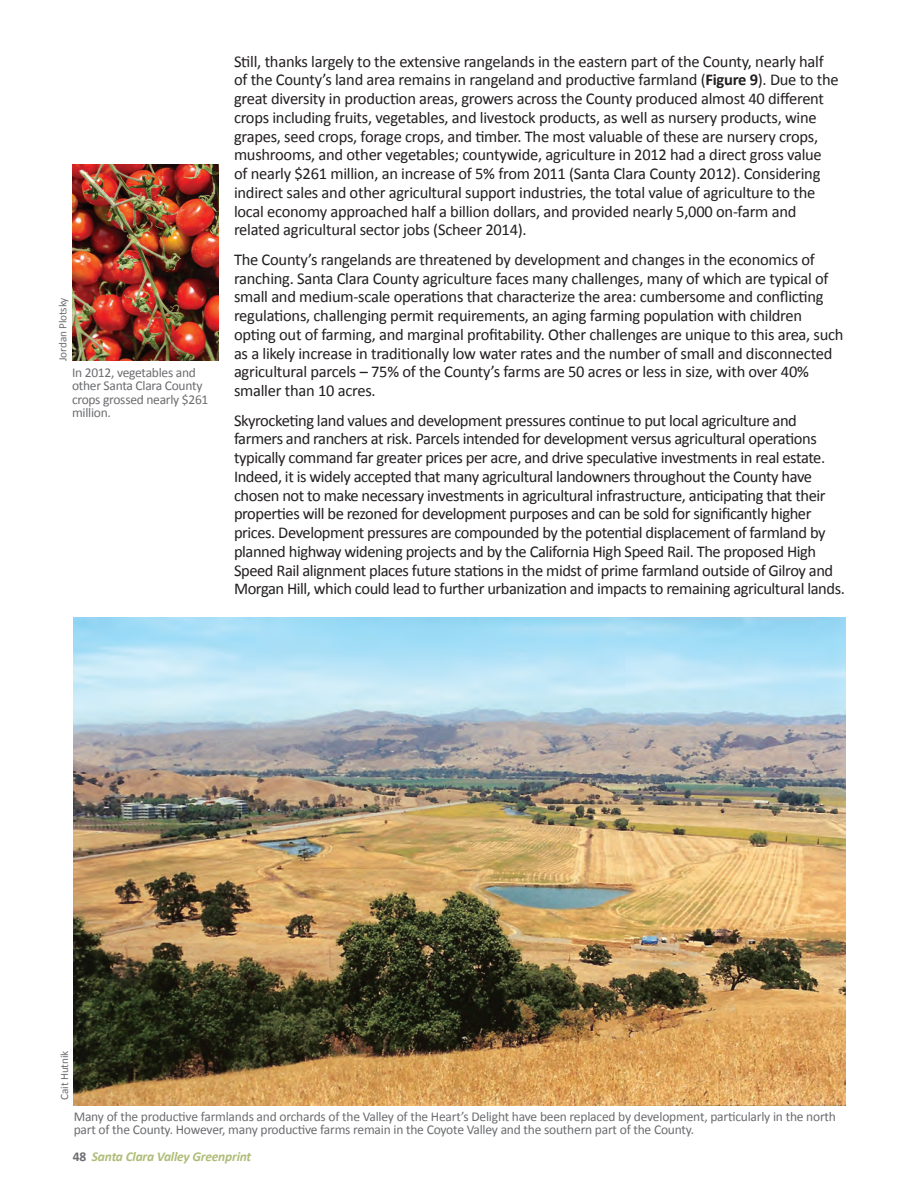
<style>
.page{position:relative;width:918px;height:1188px;background:#fff}
.page>*{position:absolute;margin:0;border:0;box-sizing:border-box;transform-origin:0 0}
.t1{font:16.5px/18.8px "Calibri";letter-spacing:-.015em;color:#231f20}
.t2{font:13.5px/13.5px "Calibri";letter-spacing:-.02em;color:#6c6d70}
.t3{font:italic 700 13.5px "Calibri";letter-spacing:-.015em;color:#afbc77}
.t4{font:11.25px "Calibri";letter-spacing:-.015em;color:#6c6d70}
.s1{font-weight:700}
.s2{font-style:normal;color:#6c6d70}
</style>
<div class="page">
<img style="left:72px;top:164px;width:147px;height:197px">
<img style="left:73px;top:618px;width:772px;height:487px">
<p class="t4" style="left:56px;top:361px;width:65px;rotate:-90deg">Jordan Plotsky</p>
<p class="t2" style="left:72px;top:365px;width:138px">In 2012, vegetables and other Santa Clara County crops grossed nearly $261 million.</p>
<p class="t1" style="left:234px;top:52px;width:606px">Still, thanks largely to the extensive rangelands in the eastern part of the County, nearly half of the County’s land area remains in rangeland and productive farmland (<span class="s1">Figure 9</span>). Due to the great diversity in production areas, growers across the County produced almost 40 different crops including fruits, vegetables, and livestock products, as well as nursery products, wine grapes, seed crops, forage crops, and timber. The most valuable of these are nursery crops, mushrooms, and other vegetables; countywide, agriculture in 2012 had a direct gross value of nearly $261 million, an increase of 5% from 2011 (Santa Clara County 2012). Considering indirect sales and other agricultural support industries, the total value of agriculture to the local economy approached half a billion dollars, and provided nearly 5,000 on-farm and related agricultural sector jobs (Scheer 2014).</p>
<p class="t1" style="left:234px;top:250px;width:611px">The County’s rangelands are threatened by development and changes in the economics of ranching. Santa Clara County agriculture faces many challenges, many of which are typical of small and medium-scale operations that characterize the area: cumbersome and conflicting regulations, challenging permit requirements, an aging farming population with children opting out of farming, and marginal profitability. Other challenges are unique to this area, such as a likely increase in traditionally low water rates and the number of small and disconnected agricultural parcels – 75% of the County’s farms are 50 acres or less in size, with over 40% smaller than 10 acres.</p>
<p class="t1" style="left:234px;top:411px;width:612px">Skyrocketing land values and development pressures continue to put local agriculture and farmers and ranchers at risk. Parcels intended for development versus agricultural operations typically command far greater prices per acre, and drive speculative investments in real estate.<br>Indeed, it is widely accepted that many agricultural landowners throughout the County have chosen not to make necessary investments in agricultural infrastructure, anticipating that their properties will be rezoned for development purposes and can be sold for significantly higher prices. Development pressures are compounded by the potential displacement of farmland by planned highway widening projects and by the California High Speed Rail. The proposed High Speed Rail alignment places future stations in the midst of prime farmland outside of Gilroy and Morgan Hill, which could lead to further urbanization and impacts to remaining agricultural lands.</p>
<p class="t4" style="left:57px;top:1100px;width:50px;rotate:-90deg">Cait Hutnik</p>
<p class="t2" style="left:74px;top:1109px;width:764px">Many of the productive farmlands and orchards of the Valley of the Heart’s Delight have been replaced by development, particularly in the north part of the County. However, many productive farms remain in the Coyote Valley and the southern part of the County.</p>
<p class="t3" style="left:73px;top:1148px;width:180px"><span class="s2">48</span> Santa Clara Valley Greenprint</p>
</div>
